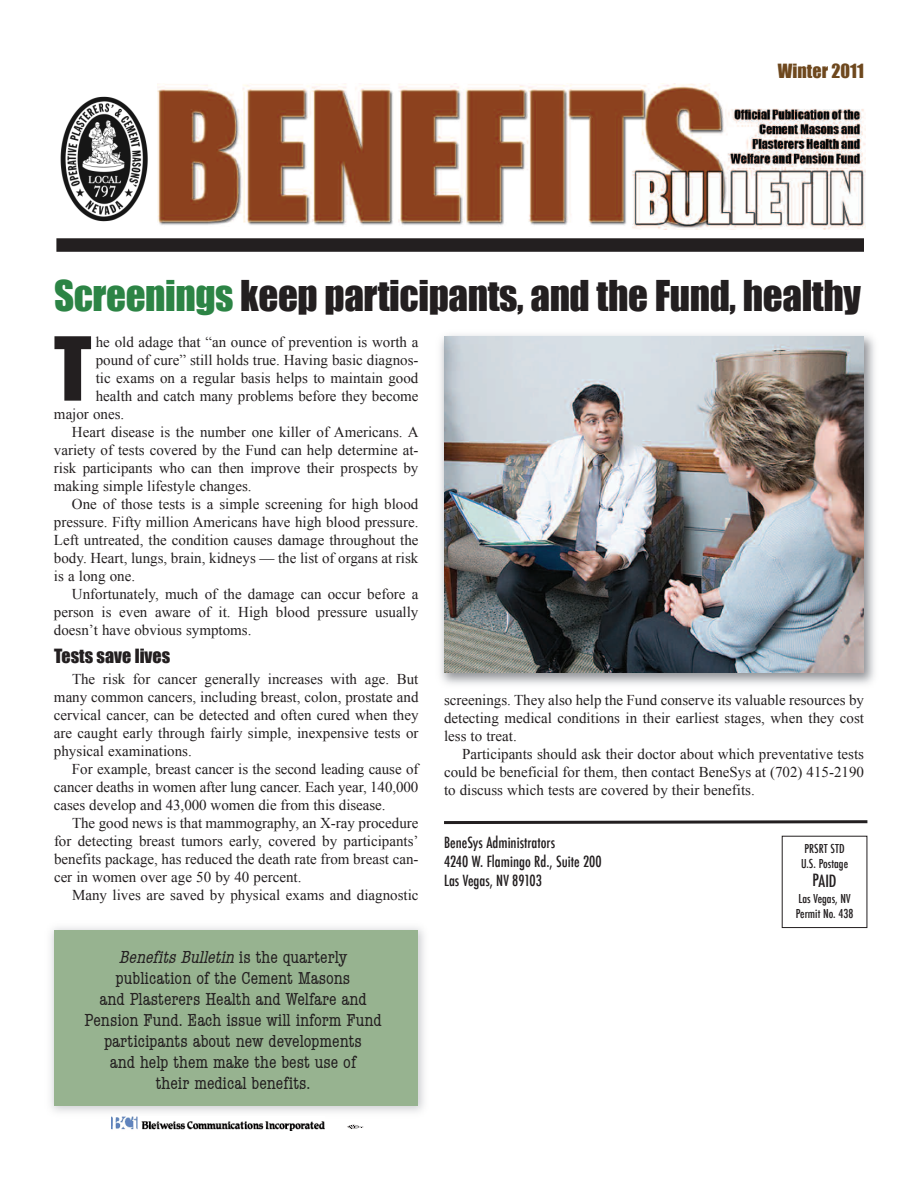
<style>
.page{position:relative;width:918px;height:1188px;background:#fff}
.page>*{position:absolute;margin:0;border:0;box-sizing:border-box;transform-origin:0 0}
.t1{font:81.45px "Impact";color:#231f20}
.t2{font:39px "Impact";letter-spacing:-.01em;color:#231f20}
.t3{font:condensed 18px/21px "American Typewriter";color:#231f20;text-align:center}
.t4{font:18px "Impact";color:#231f20}
.t5{font:18px "Impact";color:#6e481e}
.t6{font:500 condensed 16.5px "Futura";color:#231f20}
.t7{font:15px/18px "Times New Roman";color:#231f20;text-align:justify}
.t8{font:500 condensed 15px/18.8px "Futura";color:#231f20}
.t9{font:500 condensed 12px/15px "Futura";color:#231f20}
.s1{color:#2c8445}
.s2{font-style:italic}
</style>
<div class="page">
<img style="left:158px;top:83px;width:708px;height:146px">
<img style="left:50px;top:927px;width:374px;height:185px">
<div style="left:54px;top:930px;width:363px;height:176px;background:#97b390"></div>
<img style="left:60px;top:96px;width:88px;height:126px">
<div style="left:56px;top:238px;width:808px;height:14px;background:#231f20"></div>
<svg style="left:444px;top:820px;width:424px;height:5px"></svg>
<svg style="left:347px;top:1125px;width:16px;height:4px"></svg>
<img style="left:111px;top:1116px;width:213px;height:15px">
<img style="left:440px;top:335px;width:435px;height:350px">
<img style="left:444px;top:337px;width:420px;height:335px">
<p class="t5" style="left:778px;top:60px;width:88px">Winter 2011</p>
<h2 class="t2" style="left:54px;top:272px;width:808px"><span class="s1">Screenings</span> keep participants, and the Fund, healthy</h2>
<h1 class="t1" style="left:54px;top:319px;width:39px">T</h1>
<p class="t7" style="left:96px;top:333px;width:324px">he old adage that “an ounce of prevention is worth a</p>
<p class="t7" style="left:96px;top:351px;width:324px">pound of cure” still holds true. Having basic diagnos-</p>
<p class="t7" style="left:96px;top:369px;width:324px">tic exams on a regular basis helps to maintain good</p>
<p class="t7" style="left:96px;top:387px;width:324px">health and catch many problems before they become</p>
<p class="t7" style="left:54px;top:405px;width:72px">major ones.</p>
<p class="t7" style="left:72px;top:423px;width:348px">Heart disease is the number one killer of Americans. A</p>
<p class="t7" style="left:54px;top:441px;width:366px">variety of tests covered by the Fund can help determine at-</p>
<p class="t7" style="left:54px;top:459px;width:366px">risk participants who can then improve their prospects by</p>
<p class="t7" style="left:54px;top:477px;width:199px">making simple lifestyle changes.</p>
<p class="t7" style="left:72px;top:495px;width:348px">One of those tests is a simple screening for high blood</p>
<p class="t7" style="left:54px;top:513px;width:366px">pressure. Fifty million Americans have high blood pressure.</p>
<p class="t7" style="left:54px;top:531px;width:366px">Left untreated, the condition causes damage throughout the</p>
<p class="t7" style="left:54px;top:549px;width:366px">body. Heart, lungs, brain, kidneys — the list of organs at risk</p>
<p class="t7" style="left:54px;top:567px;width:83px">is a long one.</p>
<p class="t7" style="left:72px;top:585px;width:348px">Unfortunately, much of the damage can occur before a</p>
<p class="t7" style="left:54px;top:603px;width:366px">person is even aware of it. High blood pressure usually</p>
<p class="t7" style="left:54px;top:621px;width:199px">doesn’t have obvious symptoms.</p>
<p class="t4" style="left:54px;top:644px;width:118px">Tests save lives</p>
<p class="t7" style="left:54px;top:670px;width:366px;text-indent:18px">The risk for cancer generally increases with age. But many common cancers, including breast, colon, prostate and cervical cancer, can be detected and often cured when they are caught early through fairly simple, inexpensive tests or physical examinations.</p>
<p class="t7" style="left:54px;top:760px;width:366px;text-indent:18px">For example, breast cancer is the second leading cause of cancer deaths in women after lung cancer. Each year, 140,000 cases develop and 43,000 women die from this disease.</p>
<p class="t7" style="left:54px;top:814px;width:366px;text-indent:18px">The good news is that mammography, an X-ray procedure for detecting breast tumors early, covered by participants’ benefits package, has reduced the death rate from breast can&shy;cer in women over age 50 by 40 percent.</p>
<p class="t7" style="left:72px;top:886px;width:348px">Many lives are saved by physical exams and diagnostic</p>
<p class="t3" style="left:85px;top:947px;width:299px"><span class="s2">BenefitsBulletin</span>is the quarterly publication of the Cement Masons<br>and Plasterers Health and Welfare and Pension Fund. Each issue will inform Fund participants about new developments<br>and help them make the best use of<br>their medical benefits.</p>
<p class="t7" style="left:444px;top:691px;width:422px">screenings. They also help the Fund conserve its valuable resources by detecting medical conditions in their earliest stages, when they cost less to treat.</p>
<p class="t7" style="left:444px;top:745px;width:422px;text-indent:18px">Participants should ask their doctor about which preventative tests could be beneficial for them, then contact BeneSys at (702) 415-2190 to discuss which tests are covered by their benefits.</p>
<p class="t8" style="left:444px;top:833px;width:159px">BeneSys Administrators<br>4240 W. Flamingo Rd., Suite 200<br>Las Vegas, NV 89103</p>
<p class="t9" style="left:801px;top:841px;width:49px">PRSRT STD<br>U.S. Postage</p>
<p class="t6" style="left:812px;top:870px;width:26px">PAID</p>
<p class="t9" style="left:796px;top:891px;width:59px">Las Vegas, NV<br>Permit No. 438</p>
</div>
